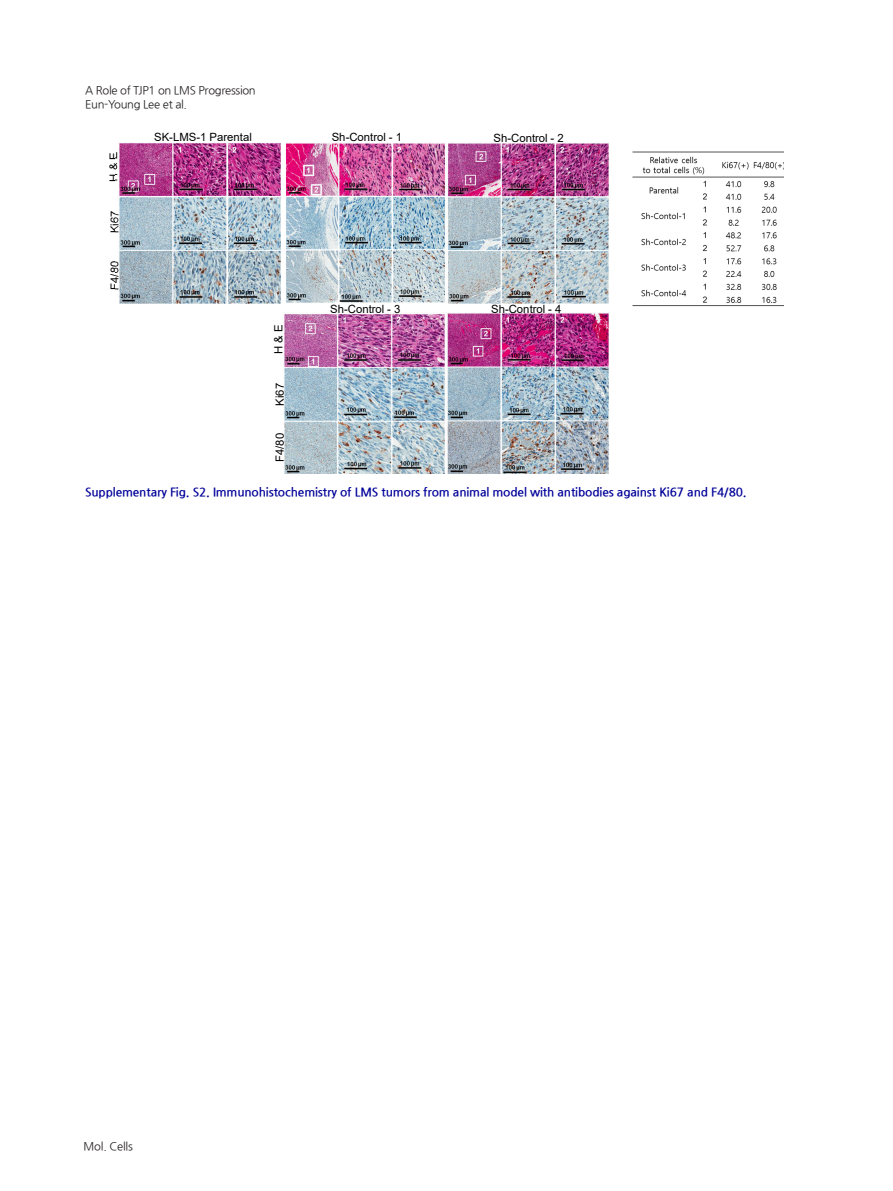
<style>
.page{position:relative;width:893px;height:1191px;background:#fff}
.page>*{position:absolute;margin:0;border:0;box-sizing:border-box;transform-origin:0 0}
.그림_캡션{font:700 12px "Nanum Gothic";letter-spacing:-.01em;color:#00009a}
.t1{font:11.4px "Arial";color:#000}
.t2{font:11.25px/13.5px "Nanum Gothic";letter-spacing:-.025em;color:#231f20}
</style>
<div class="page">
<img style="left:115px;top:142px;width:493px;height:161px">
<img style="left:284px;top:313px;width:324px;height:161px">
<img style="left:632px;top:152px;width:151px;height:155px">
<p class="t2" style="left:85px;top:84px;width:172px">A Role of TJP1 on LMS Progression<br>Eun-Young Lee et al.</p>
<p class="t1" style="left:154px;top:129px;width:99px">SK-LMS-1 Parental</p>
<p class="t1" style="left:106px;top:182px;width:31px;rotate:-90deg">H &amp; E</p>
<p class="t1" style="left:107px;top:233px;width:24px;rotate:-90deg">Ki67</p>
<p class="t1" style="left:107px;top:290px;width:31px;rotate:-90deg">F4/80</p>
<p class="t1" style="left:271px;top:354px;width:31px;rotate:-90deg">H &amp; E</p>
<p class="t1" style="left:272px;top:406px;width:24px;rotate:-90deg">Ki67</p>
<p class="t1" style="left:332px;top:129px;width:72px">Sh-Control - 1</p>
<p class="t1" style="left:493px;top:130px;width:72px">Sh-Control - 2</p>
<p class="t1" style="left:330px;top:301px;width:72px">Sh-Control - 3</p>
<p class="t1" style="left:491px;top:301px;width:72px">Sh-Control - 4</p>
<p class="t1" style="left:272px;top:462px;width:31px;rotate:-90deg">F4/80</p>
<p class="그림_캡션" style="left:85px;top:486px;width:663px">Supplementary Fig. S2. Immunohistochemistry of LMS tumors from animal model with antibodies against Ki67 and F4/80.</p>
<p class="t2" style="left:83px;top:1139px;width:51px">Mol. Cells</p>
</div>
